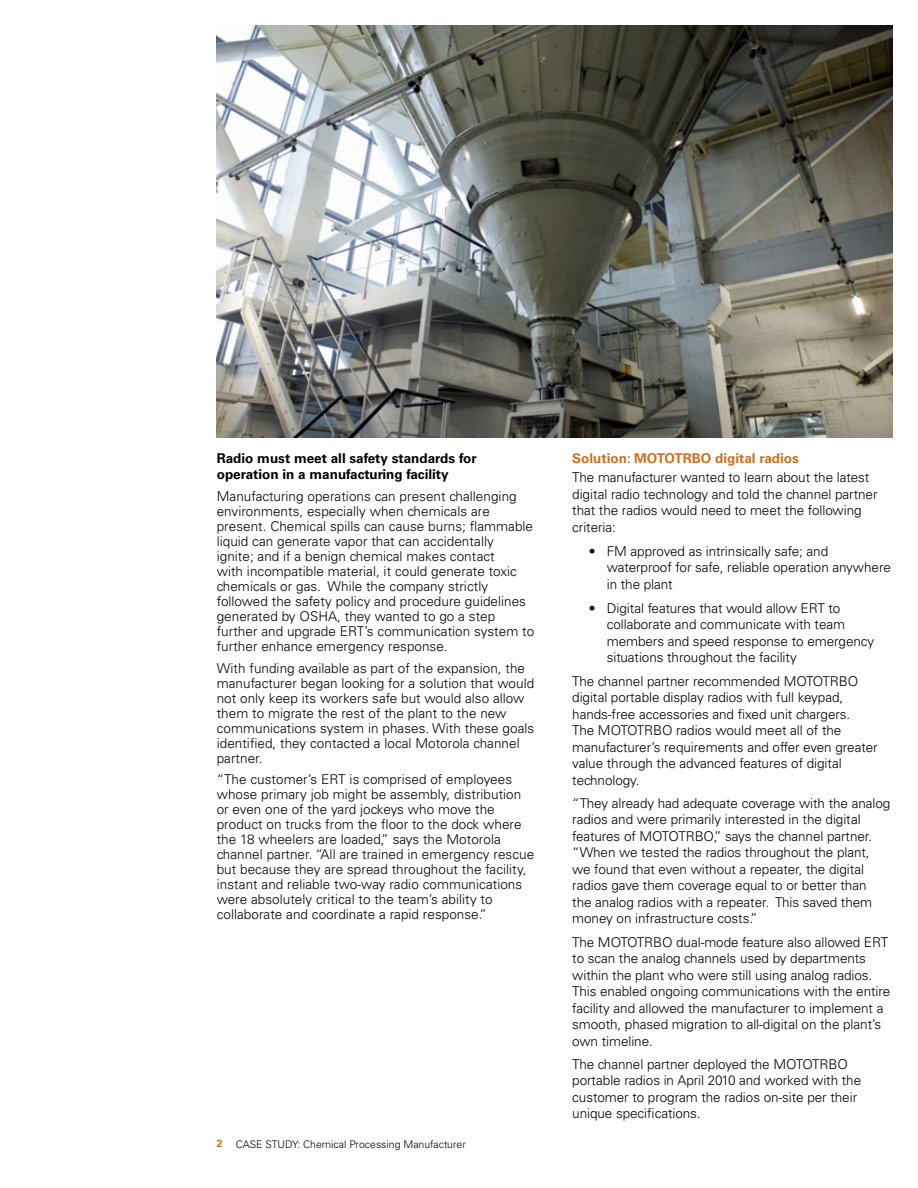
<style>
.page{position:relative;width:918px;height:1188px;background:#fff}
.page>*{position:absolute;margin:0;border:0;box-sizing:border-box;transform-origin:0 0}
.t1{font:300 13.5px/16.5px "Univers";letter-spacing:-.005em;color:#000}
.t2{font:700 13.5px/16.5px "Univers";color:#000}
.t3{font:700 13.5px "Univers";color:#d06f1a}
.t4{font:300 10.5px "Univers";color:#000}
.t5{font:700 10.5px "Univers";color:#d06f1a}
</style>
<div class="page">
<img style="left:216px;top:26px;width:676px;height:412px">
<p class="t2" style="left:217px;top:450px;width:261px">Radio must meet all safety standards for operation in a manufacturing facility</p>
<p class="t1" style="left:217px;top:489px;width:319px;line-height:15px">Manufacturing operations can present challenging environments, especially when chemicals are present. Chemical spills can cause burns; flammable liquid can generate vapor that can accidentally ignite; and if a benign chemical makes contact<br>with incompatible material, it could generate toxic chemicals or gas. While the company strictly followed the safety policy and procedure guidelines generated by OSHA, they wanted to go a step further and upgrade ERT’s communication system to further enhance emergency response.</p>
<p class="t1" style="left:217px;top:660px;width:319px;line-height:15px">With funding available as part of the expansion, the manufacturer began looking for a solution that would not only keep its workers safe but would also allow them to migrate the rest of the plant to the new communications system in phases. With these goals identified, they contacted a local Motorola channel partner.</p>
<p class="t1" style="left:217px;top:772px;width:319px;line-height:15px">“The customer’s ERT is comprised of employees whose primary job might be assembly, distribution or even one of the yard jockeys who move the product on trucks from the floor to the dock where the 18 wheelers are loaded,” says the Motorola channel partner. “All are trained in emergency rescue but because they are spread throughout the facility, instant and reliable two-way radio communications were absolutely critical to the team’s ability to collaborate and coordinate a rapid response.”</p>
<p class="t5" style="left:217px;top:1137px;width:7px">2</p>
<p class="t4" style="left:236px;top:1137px;width:232px">CASE STUDY: Chemical Processing Manufacturer</p>
<p class="t3" style="left:572px;top:450px;width:228px">Solution: MOTOTRBO digital radios</p>
<p class="t1" style="left:572px;top:469px;width:307px">The manufacturer wanted to learn about the latest digital radio technology and told the channel partner that the radios would need to meet the following criteria:</p>
<p class="t1" style="left:607px;top:543px;width:286px;text-indent:-18px">• FM approved as intrinsically safe; and waterproof for safe, reliable operation anywhere in the plant</p>
<p class="t1" style="left:607px;top:600px;width:269px;text-indent:-18px">• Digital features that would allow ERT to collaborate and communicate with team members and speed response to emergency situations throughout the facility</p>
<p class="t1" style="left:572px;top:673px;width:307px">The channel partner recommended MOTOTRBO digital portable display radios with full keypad, hands-free accessories and fixed unit chargers.<br>The MOTOTRBO radios would meet all of the manufacturer’s requirements and offer even greater value through the advanced features of digital technology.</p>
<p class="t1" style="left:572px;top:795px;width:320px">“They already had adequate coverage with the analog radios and were primarily interested in the digital features of MOTOTRBO,” says the channel partner. “When we tested the radios throughout the plant, we found that even without a repeater, the digital radios gave them coverage equal to or better than<br>the analog radios with a repeater. This saved them money on infrastructure costs.”</p>
<p class="t1" style="left:572px;top:934px;width:320px">The MOTOTRBO dual-mode feature also allowed ERT to scan the analog channels used by departments within the plant who were still using analog radios.<br>This enabled ongoing communications with the entire facility and allowed the manufacturer to implement a smooth, phased migration to all-digital on the plant’s own timeline.</p>
<p class="t1" style="left:572px;top:1056px;width:290px">The channel partner deployed the MOTOTRBO portable radios in April 2010 and worked with the customer to program the radios on-site per their unique specifications.</p>
</div>
